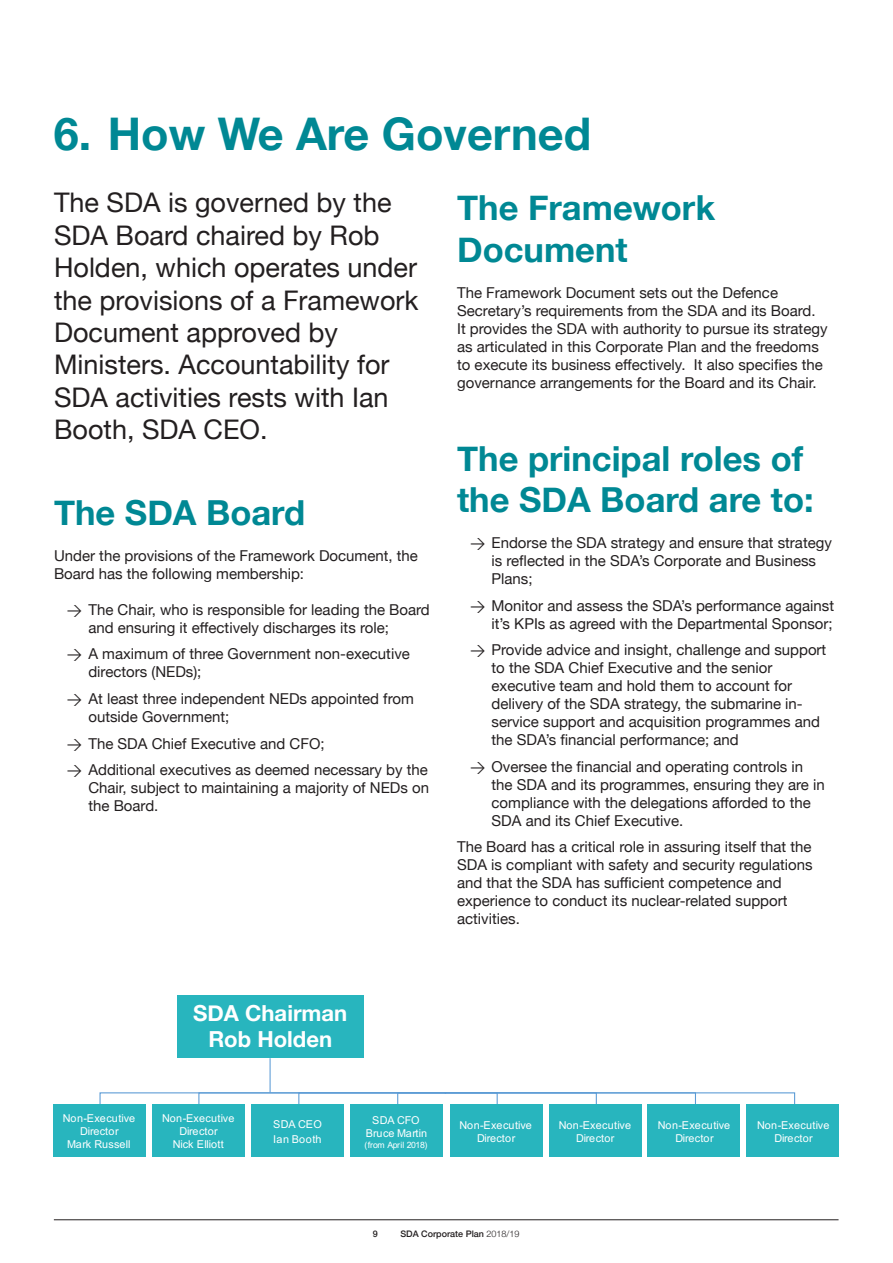
<style>
.page{position:relative;width:893px;height:1263px;background:#fff}
.page>*{position:absolute;margin:0;border:0;box-sizing:border-box;transform-origin:0 0}
.heading{font:700 45px "Helvetica Neue";color:#008894}
.t1{font:700 34.5px/41.4px "Helvetica Neue";color:#008894}
.t2{font:27px/32.4px "Helvetica Neue";color:#231f20}
.Paragraph{font:700 22.05px "Helvetica Neue";color:#fff}
.Paragraph-2{font:15px/18px "Helvetica Neue";color:#231f20}
.t3{font:10.8px/13px "Arial";color:#fff;text-align:center}
.t4{font:10.8px/15.1px "Arial";letter-spacing:.035em;color:#fff}
.t5{font:500 9px "Helvetica Neue";color:#231f20}
.t6{font:8.7px "Arial";letter-spacing:-.05em;color:#fff}
.s1{font-family:"DINOT"}
.s2{font-weight:300}
</style>
<div class="page">
<hr style="left:54px;top:1219px;width:784px;height:1px;background:#231f20">
<svg style="left:99px;top:1092px;width:697px;height:15px"></svg>
<hr style="left:270px;top:1058px;width:1px;height:34px;background:#5b9bd5">
<div style="left:53px;top:1104px;width:93px;height:53px;background:#28b5be"></div>
<div style="left:152px;top:1104px;width:93px;height:53px;background:#28b5be"></div>
<div style="left:549px;top:1104px;width:92px;height:53px;background:#28b5be"></div>
<div style="left:648px;top:1104px;width:92px;height:53px;background:#28b5be"></div>
<div style="left:747px;top:1104px;width:92px;height:53px;background:#28b5be"></div>
<div style="left:251px;top:1104px;width:92px;height:53px;background:#28b5be"></div>
<div style="left:350px;top:1104px;width:92px;height:53px;background:#28b5be"></div>
<div style="left:450px;top:1104px;width:92px;height:53px;background:#28b5be"></div>
<div style="left:177px;top:995px;width:187px;height:63px;background:#28b5be"></div>
<p class="heading" style="left:54px;top:99px;width:539px">6. How We Are Governed</p>
<p class="t2" style="left:54px;top:188px;width:366px">The SDA is governed by the<br>SDA Board chaired by Rob<br>Holden, which operates under the provisions of a Framework<br>Document approved by<br>Ministers. Accountability for<br>SDA activities rests with Ian<br>Booth, SDA CEO.</p>
<p class="t1" style="left:54px;top:493px;width:253px">The SDA Board</p>
<p class="Paragraph-2" style="left:54px;top:547px;width:365px">Under the provisions of the Framework Document, the<br>Board has the following membership:</p>
<p class="Paragraph-2" style="left:88px;top:601px;width:343px;text-indent:-22px"><span class="s1">→</span> The Chair, who is responsible for leading the Board and ensuring it effectively discharges its role;</p>
<p class="Paragraph-2" style="left:88px;top:646px;width:323px;text-indent:-22px"><span class="s1">→</span> A maximum of three Government non-executive directors (NEDs);</p>
<p class="Paragraph-2" style="left:88px;top:690px;width:327px;text-indent:-22px"><span class="s1">→</span> At least three independent NEDs appointed from outside Government;</p>
<p class="Paragraph-2" style="left:67px;top:735px;width:259px"><span class="s1">→</span> The SDA Chief Executive and CFO;</p>
<p class="Paragraph-2" style="left:88px;top:762px;width:342px;text-align:justify;text-indent:-22px"><span class="s1">→</span> Additional executives as deemed necessary by the Chair, subject to maintaining a majority of NEDs on the Board.</p>
<p class="t1" style="left:457px;top:188px;width:260px">The Framework<br>Document</p>
<p class="Paragraph-2" style="left:457px;top:284px;width:372px">The Framework Document sets out the Defence Secretary’s requirements from the SDA and its Board.<br>It provides the SDA with authority to pursue its strategy as articulated in this Corporate Plan and the freedoms to execute its business effectively. It also specifies the governance arrangements for the Board and its Chair.</p>
<p class="t1" style="left:457px;top:438px;width:358px">The principal roles of the SDA Board are to:</p>
<p class="Paragraph-2" style="left:491px;top:534px;width:342px;text-indent:-22px"><span class="s1">→</span> Endorse the SDA strategy and ensure that strategy is reflected in the SDA’s Corporate and Business<br>Plans;</p>
<p class="Paragraph-2" style="left:470px;top:597px;width:366px;text-align:right"><span class="s1">→</span> Monitor and assess the SDA’s performance against it’s KPIs as agreed with the Departmental Sponsor;</p>
<p class="Paragraph-2" style="left:491px;top:642px;width:336px;text-indent:-22px"><span class="s1">→</span> Provide advice and insight, challenge and support to the SDA Chief Executive and the senior executive team and hold them to account for delivery of the SDA strategy, the submarine in&shy;service support and acquisition programmes and the SDA’s financial performance; and</p>
<p class="Paragraph-2" style="left:491px;top:758px;width:335px;text-indent:-22px"><span class="s1">→</span> Oversee the financial and operating controls in the SDA and its programmes, ensuring they are in compliance with the delegations afforded to the SDA and its Chief Executive.</p>
<p class="Paragraph-2" style="left:457px;top:839px;width:357px">The Board has a critical role in assuring itself that the SDA is compliant with safety and security regulations and that the SDA has sufficient competence and experience to conduct its nuclear-related support activities.</p>
<p class="Paragraph" style="left:193px;top:996px;width:156px">SDA Chairman</p>
<p class="Paragraph" style="left:208px;top:1021px;width:125px">Rob Holden</p>
<p class="t3" style="left:63px;top:1112px;width:74px">Non-Executive<br>Director<br>Mark Russell</p>
<p class="t3" style="left:162px;top:1112px;width:74px">Non-Executive<br>Director<br>Nick Elliott</p>
<p class="t3" style="left:559px;top:1118px;width:74px">Non-Executive<br>Director</p>
<p class="t3" style="left:658px;top:1118px;width:74px">Non-Executive<br>Director</p>
<p class="t3" style="left:757px;top:1118px;width:74px">Non-Executive<br>Director</p>
<p class="t4" style="left:273px;top:1116px;width:50px">SDA CEO<br>Ian Booth</p>
<p class="t3" style="left:366px;top:1113px;width:63px">SDA CFO<br>Bruce Martin</p>
<p class="t6" style="left:365px;top:1138px;width:64px">(from April 2018)</p>
<p class="t3" style="left:460px;top:1118px;width:74px">Non-Executive<br>Director</p>
<p class="t5" style="left:373px;top:1227px;width:7px">9</p>
<p class="t5" style="left:400px;top:1227px;width:121px">SDA Corporate Plan <span class="s2">2018/19</span></p>
</div>
